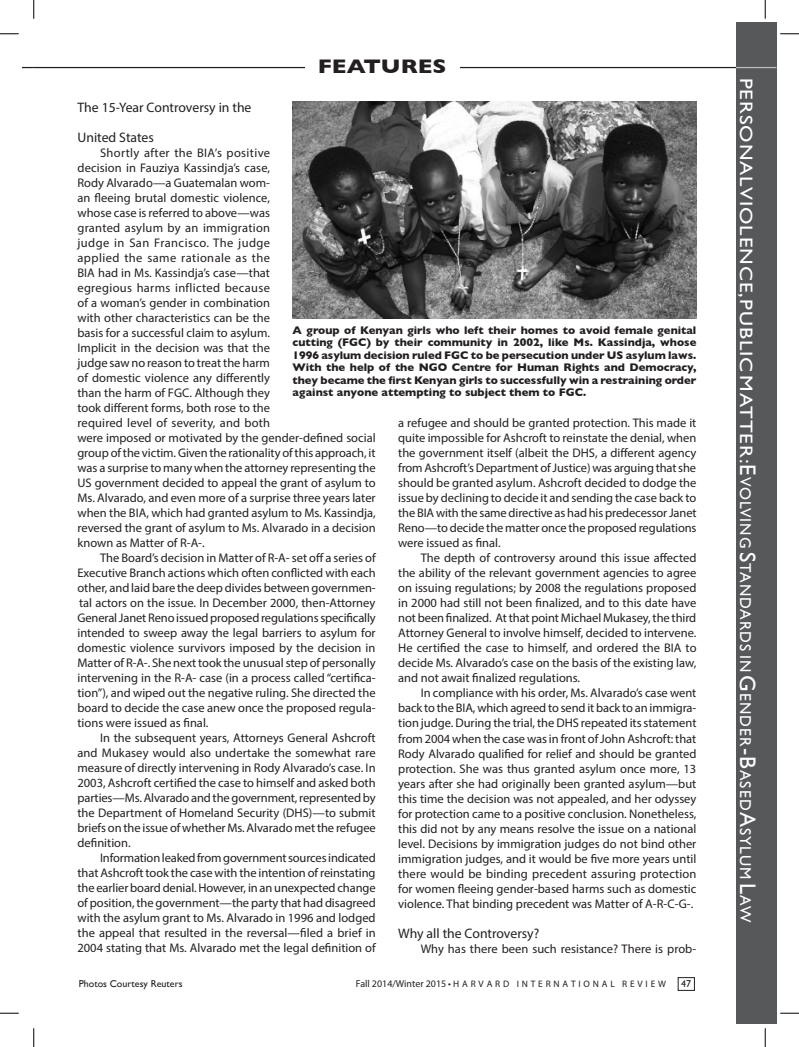
<style>
.page{position:relative;width:799px;height:1047px;background:#fff}
.page>*{position:absolute;margin:0;border:0;box-sizing:border-box;transform-origin:0 0}
.t1{font:700 20px "Gill Sans";color:#231f20;scale:1.14 1}
.t2{font:15.75px "Gill Sans";letter-spacing:.065em;color:#fff}
.t3{font:13.75px/30px "Myriad Pro";color:#231f20}
.t4{font:12.5px/15px "Myriad Pro";color:#231f20;text-align:justify}
.t5{font:700 11.25px/12.5px "Gill Sans";color:#231f20;text-align:justify}
.t6{font:10px "Gill Sans";color:#231f20}
.t7{font:9.38px "Myriad Pro";letter-spacing:.3em;color:#231f20}
.s1{font-size:10px}
.s2{font-size:18px}
.s3{font-size:22.5px}
</style>
<div class="page">
<hr style="left:34px;top:67px;width:742px;height:1px;background:#231f20">
<div style="left:305px;top:59px;width:154px;height:19px;background:#fff"></div>
<div style="left:736px;top:23px;width:40px;height:1001px;background:#57585a"></div>
<hr style="left:736px;top:67px;width:40px;height:1px;background:#bcbdc0">
<img style="left:293px;top:101px;width:403px;height:217px">
<div style="left:678px;top:977px;width:17px;height:13px;border:1px solid #231f20"></div>
<svg style="left:0;top:33px;width:19px;height:2px"></svg>
<svg style="left:780px;top:33px;width:19px;height:2px"></svg>
<svg style="left:0;top:1012px;width:19px;height:1px"></svg>
<svg style="left:780px;top:1012px;width:19px;height:1px"></svg>
<svg style="left:33px;top:0;width:2px;height:19px"></svg>
<svg style="left:33px;top:1028px;width:2px;height:18px"></svg>
<svg style="left:764px;top:0;width:2px;height:19px"></svg>
<svg style="left:764px;top:1028px;width:2px;height:18px"></svg>
<h1 class="t1" style="left:318px;top:50px;width:114px">FEATURES</h1>
<p class="t3" style="left:77px;top:92px;width:175px">The 15-Year Controversy in the<br>United States</p>
<p class="t4" style="left:77px;top:145px;width:300px;text-align:left;text-indent:22px">Shortly after the BIA’s positive<br>decision in Fauziya Kassindja’s case,<br>Rody Alvarado—a Guatemalan wom-<br>an fleeing brutal domestic violence,<br>whose case is referred to above—was<br>granted asylum by an immigration<br>judge in San Francisco. The judge<br>applied the same rationale as the<br>BIA had in Ms. Kassindja’s case—that<br>egregious harms inflicted because<br>of a woman’s gender in combination<br>with other characteristics can be the<br>basis for a successful claim to asylum.<br>Implicit in the decision was that the<br>judge saw no reason to treat the harm<br>of domestic violence any differently<br>than the harm of FGC. Although they<br>took different forms, both rose to the<br>required level of severity, and both<br>were imposed or motivated by the gender-defined social group of the victim. Given the rationality of this approach, it was a surprise to many when the attorney representing the US government decided to appeal the grant of asylum to Ms. Alvarado, and even more of a surprise three years later when the BIA, which had granted asylum to Ms. Kassindja, reversed the grant of asylum to Ms. Alvarado in a decision known as Matter of R-A-.</p>
<p class="t4" style="left:77px;top:550px;width:300px;text-indent:22px">The Board’s decision in Matter of R-A- set off a series of Executive Branch actions which often conflicted with each other, and laid bare the deep divides between governmen&shy;tal actors on the issue. In December 2000, then-Attorney General Janet Reno issued proposed regulations specifically intended to sweep away the legal barriers to asylum for domestic violence survivors imposed by the decision in Matter of R-A-. She next took the unusual step of personally intervening in the R-A- case (in a process called “certifica&shy;tion”), and wiped out the negative ruling. She directed the board to decide the case anew once the proposed regula&shy;tions were issued as final.</p>
<p class="t4" style="left:77px;top:730px;width:300px;text-indent:22px">In the subsequent years, Attorneys General Ashcroft and Mukasey would also undertake the somewhat rare measure of directly intervening in Rody Alvarado’s case. In 2003, Ashcroft certified the case to himself and asked both parties—Ms. Alvarado and the government, represented by the Department of Homeland Security (DHS)—to submit briefs on the issue of whether Ms. Alvarado met the refugee definition.</p>
<p class="t4" style="left:77px;top:850px;width:300px;text-indent:22px">Information leaked from government sources indicated that Ashcroft took the case with the intention of reinstating the earlier board denial. However, in an unexpected change of position, the government—the party that had disagreed with the asylum grant to Ms. Alvarado in 1996 and lodged the appeal that resulted in the reversal—filed a brief in 2004 stating that Ms. Alvarado met the legal definition of</p>
<p class="t5" style="left:293px;top:323px;width:405px">A group of Kenyan girls who left their homes to avoid female genital cutting (FGC) by their community in 2002, like Ms. Kassindja, whose 1996 asylum decision ruled FGC to be persecution under US asylum laws.<br>With the help of the NGO Centre for Human Rights and Democracy, they became the first Kenyan girls to successfully win a restraining order against anyone attempting to subject them to FGC.</p>
<p class="t4" style="left:398px;top:415px;width:300px">a refugee and should be granted protection. This made it quite impossible for Ashcroft to reinstate the denial, when the government itself (albeit the DHS, a different agency from Ashcroft’s Department of Justice) was arguing that she should be granted asylum. Ashcroft decided to dodge the issue by declining to decide it and sending the case back to the BIA with the same directive as had his predecessor Janet Reno—to decide the matter once the proposed regulations were issued as final.</p>
<p class="t4" style="left:398px;top:550px;width:300px;text-indent:22px">The depth of controversy around this issue affected the ability of the relevant government agencies to agree on issuing regulations; by 2008 the regulations proposed in 2000 had still not been finalized, and to this date have not been finalized. At that point Michael Mukasey, the third Attorney General to involve himself, decided to intervene.<br>He certified the case to himself, and ordered the BIA to decide Ms. Alvarado’s case on the basis of the existing law, and not await finalized regulations.</p>
<p class="t4" style="left:398px;top:685px;width:300px;text-indent:22px">In compliance with his order, Ms. Alvarado’s case went back to the BIA, which agreed to send it back to an immigra&shy;tion judge. During the trial, the DHS repeated its statement from 2004 when the case was in front of John Ashcroft: that Rody Alvarado qualified for relief and should be granted protection. She was thus granted asylum once more, 13 years after she had originally been granted asylum—but this time the decision was not appealed, and her odyssey for protection came to a positive conclusion. Nonetheless, this did not by any means resolve the issue on a national level. Decisions by immigration judges do not bind other immigration judges, and it would be five more years until there would be binding precedent assuring protection for women fleeing gender-based harms such as domestic violence. That binding precedent was Matter of A-R-C-G-.</p>
<p class="t3" style="left:398px;top:917px;width:143px">Why all the Controversy?</p>
<p class="t4" style="left:421px;top:940px;width:277px">Why has there been such resistance? There is prob-</p>
<p class="t6" style="left:79px;top:977px;width:105px">Photos Courtesy Reuters</p>
<p class="t7" style="left:356px;top:977px;width:312px"><span class="s1">Fall 2014/Winter 2015•</span> HARVARD INTERNATIONAL REVIEW</p>
<p class="t6" style="left:681px;top:977px;width:11px">47</p>
<p class="t2" style="left:754px;top:78px;width:845px;rotate:90deg"><span class="s2">PERSONAL VIOLENCE, PUBLIC MATTER:</span> <span class="s3">E</span>volving <span class="s3">S</span>tandards in <span class="s3">G</span> ender<span class="s3">-B</span>ased<span class="s3">A</span>sylum <span class="s3">L</span>aw</p>
</div>
